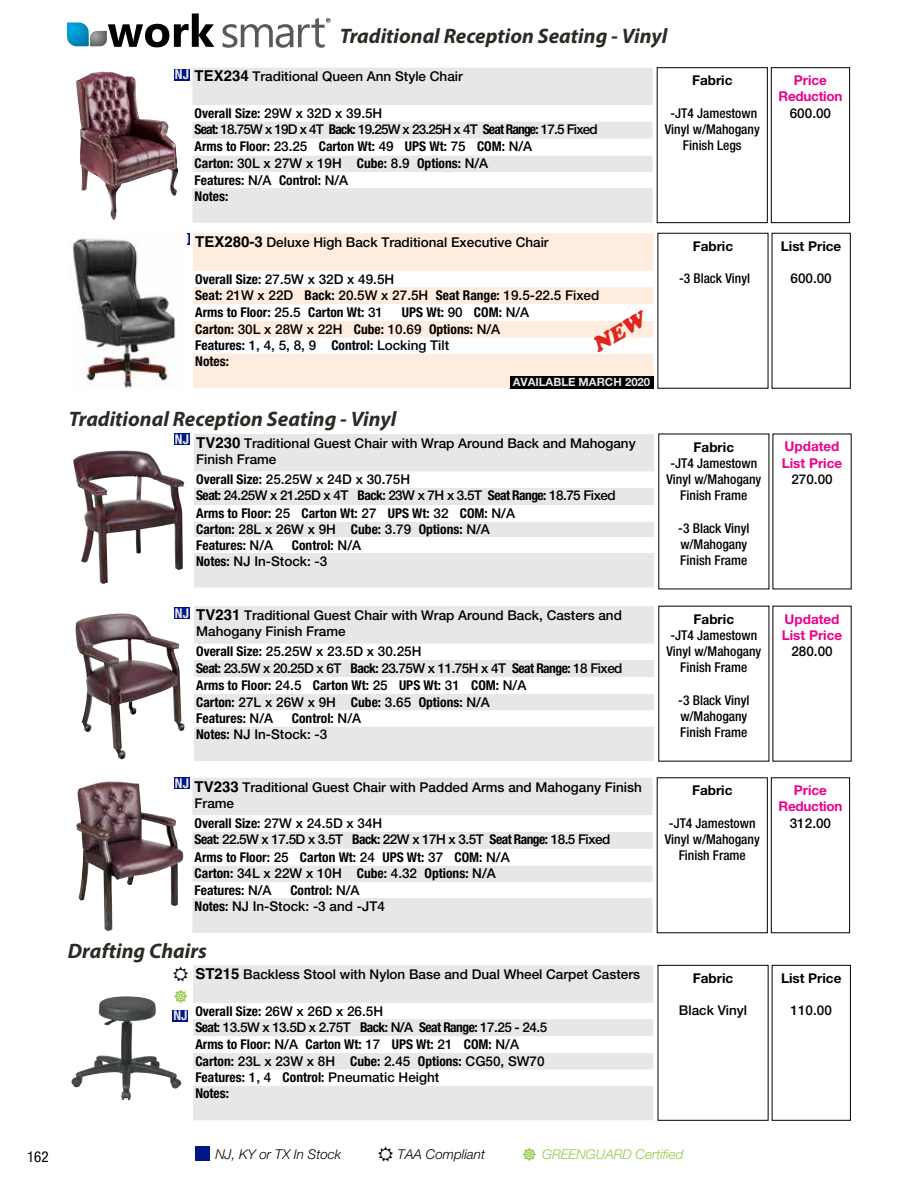
<style>
.page{position:relative;width:918px;height:1188px;background:#fff}
.page>*{position:absolute;margin:0;border:0;box-sizing:border-box;transform-origin:0 0}
.t1{font:italic 700 21px "Myriad Pro";color:#2d2a26}
.t2{font:condensed 15px "Helvetica Neue";color:#000}
.t3{font:700 condensed 13.5px/16.6px "Helvetica Neue";color:#000}
.t4{font:500 13.5px/16.2px "Helvetica Neue";color:#000}
.t5{font:500 condensed 13.5px/16.2px "Helvetica Neue";color:#000;text-align:center}
.t6{font:700 13.5px "Helvetica Neue";color:#000}
.t7{font:700 13.5px/16.2px "Helvetica Neue";color:#ec008c}
.t8{font:700 13.5px/16.2px "Helvetica Neue";letter-spacing:-.02em;color:#ec008c;text-align:center}
.t9{font:italic 300 13.5px "Helvetica Neue";color:#000}
.t10{font:italic 300 13.5px "Helvetica Neue";color:#94c947}
.t11{font:700 condensed 13.5px "Helvetica Neue";color:#e6e7e8}
.t12{font:700 11.4px "Helvetica Neue";color:#e6e7e8}
.s1{font-family:"Helvetica";font-weight:700;font-size:15px}
.s2{font-weight:500;font-stretch:normal}
.s3{font-weight:700;font-stretch:condensed}
</style>
<div class="page">
<svg style="left:67px;top:14px;width:147px;height:33px"></svg>
<svg style="left:223px;top:18px;width:108px;height:30px"></svg>
<div style="left:192px;top:68px;width:461px;height:155px;background:#e6e7e8"></div>
<svg style="left:192px;top:105px;width:461px;height:83px"></svg>
<div style="left:657px;top:68px;width:111px;height:155px;border:1px solid #000"></div>
<img style="left:76px;top:72px;width:104px;height:148px">
<div style="left:771px;top:68px;width:79px;height:155px;border:1px solid #000"></div>
<div style="left:194px;top:434px;width:460px;height:154px;background:#e6e7e8"></div>
<svg style="left:194px;top:472px;width:460px;height:81px"></svg>
<img style="left:73px;top:450px;width:112px;height:134px">
<div style="left:194px;top:606px;width:460px;height:155px;background:#e6e7e8"></div>
<svg style="left:194px;top:644px;width:460px;height:82px"></svg>
<img style="left:75px;top:613px;width:110px;height:147px">
<div style="left:192px;top:778px;width:461px;height:155px;background:#e6e7e8"></div>
<svg style="left:192px;top:815px;width:461px;height:83px"></svg>
<div style="left:657px;top:778px;width:111px;height:155px;border:1px solid #000"></div>
<img style="left:76px;top:781px;width:108px;height:150px">
<div style="left:771px;top:778px;width:79px;height:155px;border:1px solid #000"></div>
<div style="left:193px;top:965px;width:460px;height:155px;background:#e6e7e8"></div>
<svg style="left:193px;top:1003px;width:460px;height:83px"></svg>
<img style="left:71px;top:998px;width:111px;height:102px">
<div style="left:772px;top:965px;width:79px;height:155px;border:1px solid #000"></div>
<div style="left:174px;top:69px;width:16px;height:11px;background:#001689"></div>
<div style="left:174px;top:233px;width:16px;height:12px;background:#001689"></div>
<div style="left:174px;top:433px;width:16px;height:12px;background:#001689"></div>
<div style="left:174px;top:607px;width:16px;height:12px;background:#001689"></div>
<div style="left:174px;top:778px;width:16px;height:11px;background:#001689"></div>
<div style="left:173px;top:1010px;width:15px;height:12px;background:#001689"></div>
<div style="left:195px;top:1147px;width:15px;height:14px;background:#001689"></div>
<div style="left:193px;top:233px;width:460px;height:155px;background:#feecdf"></div>
<img style="left:72px;top:233px;width:115px;height:155px">
<div style="left:510px;top:376px;width:143px;height:12px;background:#000"></div>
<svg style="left:174px;top:998px;width:8px;height:5px"></svg>
<svg style="left:193px;top:271px;width:460px;height:82px"></svg>
<h1 class="t1" style="left:340px;top:23px;width:329px">Traditional Reception Seating - Vinyl</h1>
<p class="t4" style="left:195px;top:68px;width:270px"><span class="s1">TEX234</span> Traditional Queen Ann Style Chair</p>
<p class="t3" style="left:195px;top:105px;width:405px">Overall Size: <span class="s2">29W x 32D x 39.5H<br></span>Seat: <span class="s2">18.75W x 19D x 4T</span> Back: <span class="s2">19.25W x 23.25H x 4T</span> Seat Range: <span class="s2">17.5 Fixed </span>Arms to Floor: <span class="s2">23.25</span> Carton Wt: <span class="s2">49</span> UPS Wt: <span class="s2">75</span> COM: <span class="s2">N/A<br></span>Carton: <span class="s2">30L x 27W x 19H</span> Cube: <span class="s2">8.9</span> Options: <span class="s2">N/A<br></span>Features: <span class="s2">N/A</span> Control: <span class="s2">N/A<br></span>Notes:</p>
<p class="t11" style="left:175px;top:66px;width:15px">NJ</p>
<p class="t6" style="left:692px;top:72px;width:42px">Fabric</p>
<p class="t5" style="left:665px;top:105px;width:96px">-JT4 Jamestown<br>Vinyl w/Mahogany<br>Finish Legs</p>
<p class="t11" style="left:175px;top:231px;width:15px">NJ</p>
<p class="t4" style="left:195px;top:234px;width:355px"><span class="s1">TEX280-3</span> Deluxe High Back Traditional Executive Chair</p>
<p class="t3" style="left:195px;top:270px;width:406px">Overall Size: <span class="s2">27.5W x 32D x 49.5H<br></span>Seat: <span class="s2">21W x 22D</span> Back: <span class="s2">20.5W x 27.5H</span> Seat Range: <span class="s2">19.5-22.5 Fixed<br></span>Arms to Floor: <span class="s2">25.5</span> Carton Wt: <span class="s2">31</span></p>
<p class="t3" style="left:195px;top:304px;width:335px;text-indent:207px">UPS Wt: <span class="s2">90</span> COM: <span class="s2">N/A<br></span>Carton: <span class="s2">30L x 28W x 22H</span> Cube: <span class="s2">10.69</span> Options: <span class="s2">N/A<br></span>Features: <span class="s2">1, 4, 5, 8, 9</span> Control: <span class="s2">Locking Tilt<br></span>Notes:</p>
<h1 class="t1" style="left:69px;top:405px;width:329px">Traditional Reception Seating - Vinyl</h1>
<p class="t12" style="left:513px;top:375px;width:139px">AVAILABLE MARCH 2020</p>
<p class="t11" style="left:175px;top:431px;width:15px">NJ</p>
<p class="t4" style="left:196px;top:435px;width:441px"><span class="s1">TV230</span> Traditional Guest Chair with Wrap Around Back and Mahogany<br>Finish Frame</p>
<p class="t3" style="left:196px;top:471px;width:421px">Overall Size: <span class="s2">25.25W x 24D x 30.75H<br></span>Seat: <span class="s2">24.25W x 21.25D x 4T</span> Back: <span class="s2">23W x 7H x 3.5T</span> Seat Range: <span class="s2">18.75 Fixed </span>Arms to Floor: <span class="s2">25</span> Carton Wt: <span class="s2">27</span> UPS Wt: <span class="s2">32</span> COM: <span class="s2">N/A<br></span>Carton: <span class="s2">28L x 26W x 9H</span> Cube: <span class="s2">3.79</span> Options: <span class="s2">N/A</span></p>
<p class="t3" style="left:196px;top:536px;width:78px">Features: <span class="s2">N/A</span></p>
<p class="t4" style="left:196px;top:537px;width:166px;text-indent:96px"><span class="s3">Control:</span> N/A<br><span class="s3">Notes:</span> NJ In-Stock: -3</p>
<p class="t6" style="left:693px;top:238px;width:42px">Fabric</p>
<p class="t5" style="left:679px;top:270px;width:73px">-3 Black Vinyl</p>
<p class="t6" style="left:694px;top:438px;width:42px">Fabric</p>
<p class="t5" style="left:666px;top:455px;width:96px">-JT4 Jamestown<br>Vinyl w/Mahogany<br>Finish Frame</p>
<p class="t5" style="left:678px;top:519px;width:73px;text-align:left">-3 Black Vinyl w/Mahogany<br>Finish Frame</p>
<p class="t11" style="left:175px;top:605px;width:15px">NJ</p>
<p class="t4" style="left:196px;top:607px;width:427px"><span class="s1">TV231</span> Traditional Guest Chair with Wrap Around Back, Casters and<br>Mahogany Finish Frame</p>
<p class="t3" style="left:196px;top:643px;width:428px">Overall Size: <span class="s2">25.25W x 23.5D x 30.25H<br></span>Seat: <span class="s2">23.5W x 20.25D x 6T</span> Back: <span class="s2">23.75W x 11.75H x 4T</span> Seat Range: <span class="s2">18 Fixed </span>Arms to Floor: <span class="s2">24.5</span> Carton Wt: <span class="s2">25</span> UPS Wt: <span class="s2">31</span> COM: <span class="s2">N/A<br></span>Carton: <span class="s2">27L x 26W x 9H</span> Cube: <span class="s2">3.65</span> Options: <span class="s2">N/A<br></span>Features: <span class="s2">N/A</span></p>
<p class="t4" style="left:196px;top:710px;width:166px;text-indent:96px"><span class="s3">Control:</span> N/A<br><span class="s3">Notes:</span> NJ In-Stock: -3</p>
<p class="t11" style="left:175px;top:775px;width:15px">NJ</p>
<p class="t4" style="left:195px;top:778px;width:449px"><span class="s1">TV233</span> Traditional Guest Chair with Padded Arms and Mahogany Finish<br>Frame</p>
<p class="t3" style="left:195px;top:815px;width:417px">Overall Size: <span class="s2">27W x 24.5D x 34H<br></span>Seat: <span class="s2">22.5W x 17.5D x 3.5T</span> Back: <span class="s2">22W x 17H x 3.5T</span> Seat Range: <span class="s2">18.5 Fixed </span>Arms to Floor: <span class="s2">25</span> Carton Wt: <span class="s2">24</span> UPS Wt: <span class="s2">37</span> COM: <span class="s2">N/A<br></span>Carton: <span class="s2">34L x 22W x 10H</span> Cube: <span class="s2">4.32</span> Options: <span class="s2">N/A<br></span>Features: <span class="s2">N/A</span></p>
<p class="t4" style="left:195px;top:882px;width:192px;text-indent:96px"><span class="s3">Control:</span> N/A<br><span class="s3">Notes:</span> NJ In-Stock: -3 and -JT4</p>
<h1 class="t1" style="left:68px;top:938px;width:141px">Drafting Chairs</h1>
<p class="t11" style="left:173px;top:1007px;width:15px">NJ</p>
<p class="t4" style="left:195px;top:966px;width:446px"><span class="s1">ST215</span> Backless Stool with Nylon Base and Dual Wheel Carpet Casters</p>
<p class="t3" style="left:195px;top:1002px;width:353px">Overall Size: <span class="s2">26W x 26D x 26.5H<br></span>Seat: <span class="s2">13.5W x 13.5D x 2.75T</span> Back: <span class="s2">N/A</span> Seat Range: <span class="s2">17.25 - 24.5<br></span>Arms to Floor: <span class="s2">N/A</span> Carton Wt: <span class="s2">17</span> UPS Wt: <span class="s2">21</span> COM: <span class="s2">N/A </span>Carton: <span class="s2">23L x 23W x 8H</span> Cube: <span class="s2">2.45</span> Options: <span class="s2">CG50, SW70<br></span>Features: <span class="s2">1, 4</span> Control: <span class="s2">Pneumatic Height<br></span>Notes:</p>
<p class="t6" style="left:694px;top:611px;width:42px">Fabric</p>
<p class="t5" style="left:666px;top:627px;width:96px">-JT4 Jamestown<br>Vinyl w/Mahogany<br>Finish Frame</p>
<p class="t5" style="left:678px;top:692px;width:73px;text-align:left">-3 Black Vinyl w/Mahogany<br>Finish Frame</p>
<p class="t6" style="left:692px;top:782px;width:42px">Fabric</p>
<p class="t5" style="left:665px;top:815px;width:96px">-JT4 Jamestown<br>Vinyl w/Mahogany<br>Finish Frame</p>
<p class="t6" style="left:693px;top:970px;width:42px">Fabric</p>
<p class="t4" style="left:679px;top:1002px;width:70px">Black Vinyl</p>
<p class="t8" style="left:779px;top:72px;width:65px">Price<br>Reduction</p>
<p class="t4" style="left:790px;top:105px;width:43px">600.00</p>
<p class="t6" style="left:781px;top:238px;width:62px">List Price</p>
<p class="t4" style="left:791px;top:270px;width:43px">600.00</p>
<p class="t7" style="left:782px;top:438px;width:62px">Updated<br>List Price</p>
<p class="t4" style="left:791px;top:471px;width:43px">270.00</p>
<p class="t7" style="left:782px;top:610px;width:62px">Updated<br>List Price</p>
<p class="t4" style="left:791px;top:643px;width:43px">280.00</p>
<p class="t8" style="left:779px;top:782px;width:65px">Price<br>Reduction</p>
<p class="t4" style="left:790px;top:815px;width:43px">312.00</p>
<p class="t6" style="left:781px;top:970px;width:62px">List Price</p>
<p class="t4" style="left:791px;top:1002px;width:43px">110.00</p>
<p class="t2" style="left:27px;top:1148px;width:23px">162</p>
<p class="t9" style="left:215px;top:1147px;width:127px">NJ, KY or TX In Stock</p>
<p class="t9" style="left:398px;top:1147px;width:89px">TAA Compliant</p>
<p class="t10" style="left:542px;top:1147px;width:143px">GREENGUARD Certified</p>
</div>
